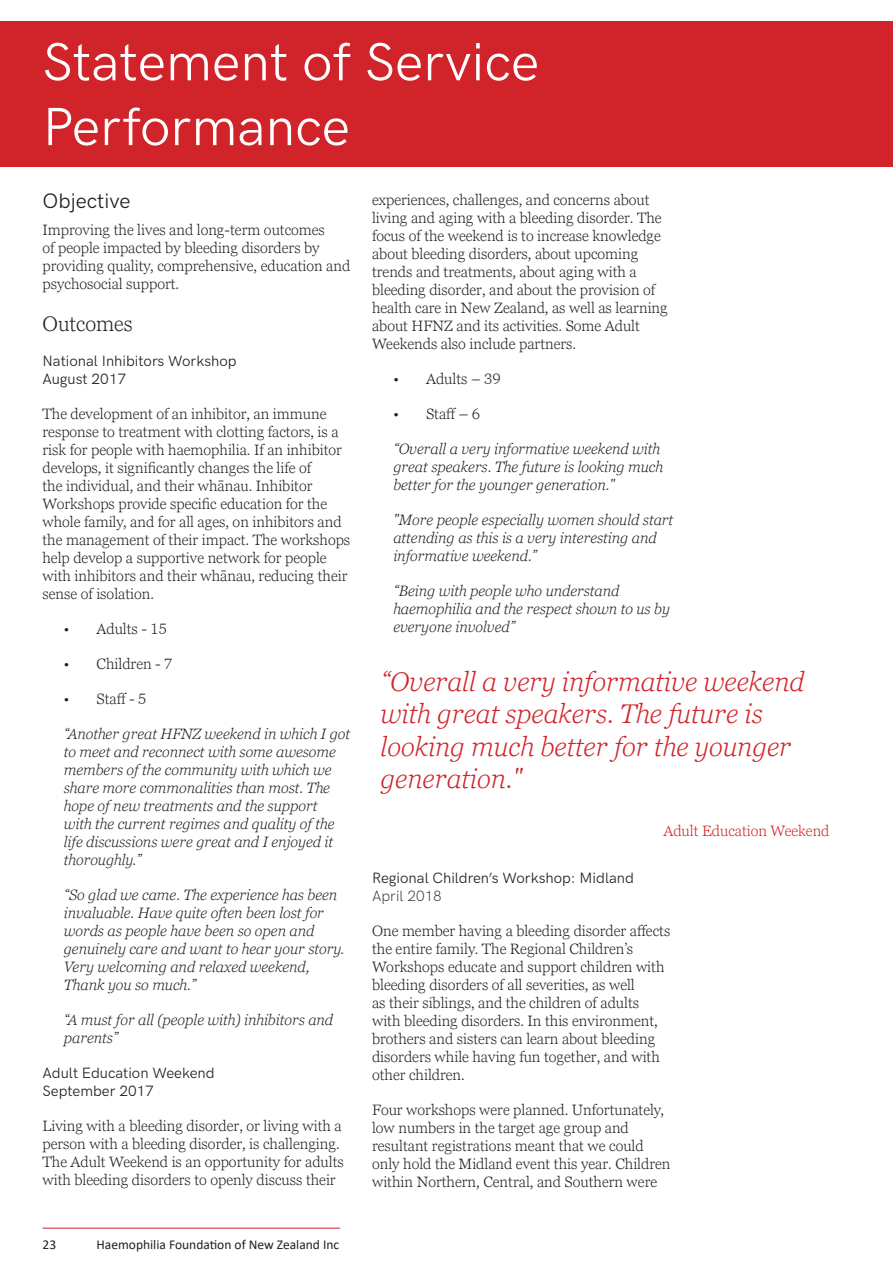
<style>
.page{position:relative;width:893px;height:1263px;background:#fff}
.page>*{position:absolute;margin:0;border:0;box-sizing:border-box;transform-origin:0 0}
.t1{font:54px/64.8px "HK Grotesk";color:#fff}
.t2{font:italic 300 27px/32.4px "Georgia Pro";color:#d1232a}
.t3{font:21px "HK Grotesk";color:#231f20}
.t4{font:300 21px "Georgia Pro";color:#231f20}
.t5{font:300 15px/18px "Georgia Pro";color:#231f20}
.t6{font:italic 300 15px/18px "Georgia Pro";color:#231f20}
.t7{font:15px/18px "HK Grotesk";color:#231f20}
.t8{font:300 15px "Georgia Pro";color:#d1232a}
.t9{font:13.5px "Calibri";color:#231f20}
.s1{font-weight:300}
</style>
<div class="page">
<hr style="left:43px;top:1228px;width:297px;height:1px;background:#d1232a">
<div style="left:0;top:21px;width:893px;height:145px;background:#d1232a"></div>
<p class="t1" style="left:43px;top:25px;width:498px">Statement of Service<br>Performance</p>
<p class="t3" style="left:43px;top:185px;width:89px">Objective</p>
<p class="t5" style="left:43px;top:221px;width:309px">Improving the lives and long-term outcomes<br>of people impacted by bleeding disorders by providing quality, comprehensive, education and psychosocial support.</p>
<p class="t4" style="left:43px;top:312px;width:92px">Outcomes</p>
<p class="t7" style="left:43px;top:351px;width:196px">National Inhibitors Workshop<br>August 2017</p>
<p class="t5" style="left:43px;top:405px;width:309px">The development of an inhibitor, an immune response to treatment with clotting factors, is a risk for people with haemophilia. If an inhibitor develops, it significantly changes the life of<br>the individual, and their whānau. Inhibitor Workshops provide specific education for the whole family, and for all ages, on inhibitors and the management of their impact. The workshops help develop a supportive network for people with inhibitors and their whānau, reducing their sense of isolation.</p>
<p class="t5" style="left:64px;top:620px;width:105px">• Adults - 15</p>
<p class="t5" style="left:64px;top:655px;width:110px">• Children - 7</p>
<p class="t5" style="left:64px;top:690px;width:84px">• Staff - 5</p>
<p class="t6" style="left:64px;top:725px;width:288px">“Another great HFNZ weekend in which I got to meet and reconnect with some awesome members of the community with which we share more commonalities than most. The hope of new treatments and the support<br>with the current regimes and quality of the life discussions were great and I enjoyed it thoroughly.”</p>
<p class="t6" style="left:64px;top:886px;width:282px">“So glad we came. The experience has been invaluable. Have quite often been lost for words as people have been so open and genuinely care and want to hear your story.<br>Very welcoming and relaxed weekend, Thank you so much.”</p>
<p class="t6" style="left:64px;top:1011px;width:271px">“A must for all (people with) inhibitors and parents”</p>
<p class="t7" style="left:43px;top:1063px;width:174px">Adult Education Weekend<br>September 2017</p>
<p class="t5" style="left:43px;top:1117px;width:303px">Living with a bleeding disorder, or living with a person with a bleeding disorder, is challenging.<br>The Adult Weekend is an opportunity for adults with bleeding disorders to openly discuss their</p>
<p class="t9" style="left:43px;top:1235px;width:15px">23</p>
<p class="t9" style="left:97px;top:1235px;width:244px">Haemophilia Foundation of New Zealand Inc</p>
<p class="t5" style="left:372px;top:191px;width:297px">experiences, challenges, and concerns about living and aging with a bleeding disorder. The focus of the weekend is to increase knowledge about bleeding disorders, about upcoming trends and treatments, about aging with a bleeding disorder, and about the provision of health care in New Zealand, as well as learning about HFNZ and its activities. Some Adult Weekends also include partners.</p>
<p class="t5" style="left:393px;top:370px;width:109px">• Adults – 39</p>
<p class="t5" style="left:393px;top:405px;width:88px">• Staff – 6</p>
<p class="t6" style="left:393px;top:440px;width:271px">“Overall a very informative weekend with great speakers. The future is looking much better for the younger generation."</p>
<p class="t6" style="left:393px;top:511px;width:281px">"More people especially women should start attending as this is a very interesting and informative weekend.”</p>
<p class="t6" style="left:393px;top:582px;width:278px">“Being with people who understand haemophilia and the respect shown to us by everyone involved”</p>
<p class="t2" style="left:381px;top:666px;width:425px">“Overall a very informative weekend with great speakers. The future is looking much better for the younger generation."</p>
<p class="t8" style="left:663px;top:822px;width:168px">Adult Education Weekend</p>
<p class="t7" style="left:372px;top:868px;width:263px">Regional Children’s Workshop: Midland<br><span class="s1">April 2018</span></p>
<p class="t5" style="left:372px;top:922px;width:300px">One member having a bleeding disorder affects the entire family. The Regional Children’s Workshops educate and support children with bleeding disorders of all severities, as well<br>as their siblings, and the children of adults with bleeding disorders. In this environment, brothers and sisters can learn about bleeding disorders while having fun together, and with other children.</p>
<p class="t5" style="left:372px;top:1101px;width:300px">Four workshops were planned. Unfortunately, low numbers in the target age group and resultant registrations meant that we could only hold the Midland event this year. Children within Northern, Central, and Southern were</p>
</div>
